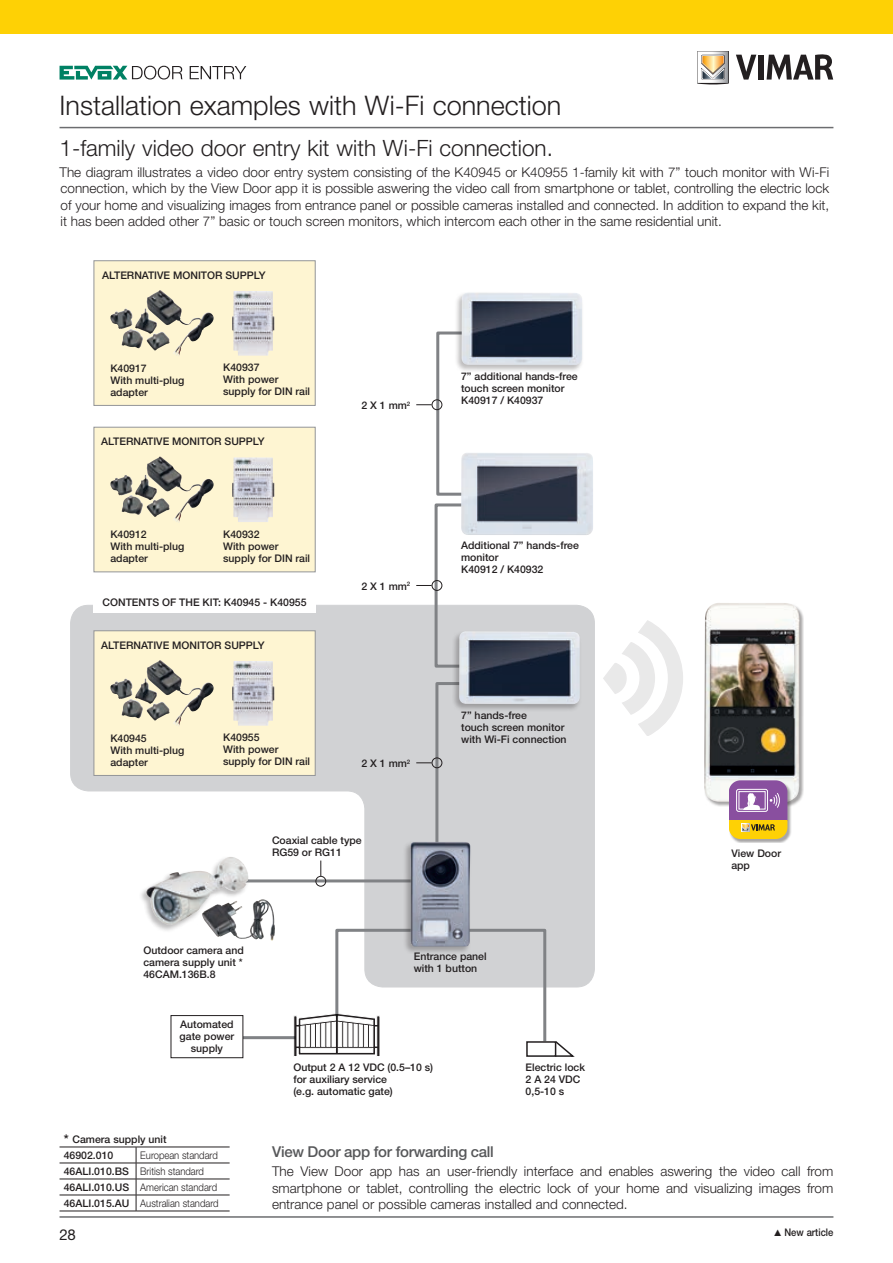
<style>
.page{position:relative;width:893px;height:1263px;background:#fff}
.page>*{position:absolute;margin:0;border:0;box-sizing:border-box;transform-origin:0 0}
.t1{font:300 27px "Helvetica Neue LT Std";color:#231f20}
.t2{font:300 22.5px "Helvetica Neue LT Std";color:#231f20}
.t3{font:500 15px "Helvetica Neue LT Std";letter-spacing:-.02em;color:#57585a}
.t4{font:15px "Helvetica Neue LT Std";color:#231f20}
.t5{font:300 13.5px/16.5px "Helvetica Neue LT Std";color:#231f20;text-align:justify}
.t6{font:500 10.5px/12px "Helvetica Neue LT Std";color:#231f20}
.t7{font:300 10.5px/16px "Helvetica Neue LT Std";color:#231f20;scale:.9 1}
.t8{font:500 10.5px "Helvetica Neue LT Std";color:#231f20;scale:.9 1}
.s1{font-size:13.5px}
.s2{font-weight:500}
</style>
<div class="page">
<hr style="left:60px;top:1216px;width:773px;height:2px;background:#6c6d70">
<hr style="left:60px;top:127px;width:773px;height:1px;background:#6c6d70">
<div style="left:0;top:0;width:893px;height:34px;background:#fed105"></div>
<svg style="left:736px;top:55px;width:20px;height:25px"></svg>
<div style="left:758px;top:55px;width:5px;height:25px;background:#231f20"></div>
<svg style="left:767px;top:54px;width:66px;height:26px"></svg>
<svg style="left:697px;top:51px;width:32px;height:33px"></svg>
<svg style="left:60px;top:66px;width:123px;height:14px"></svg>
<svg style="left:190px;top:66px;width:56px;height:13px"></svg>
<svg style="left:70px;top:605px;width:525px;height:383px"></svg>
<hr style="left:243px;top:1036px;width:52px;height:3px;background:#808285">
<hr style="left:238px;top:879px;width:177px;height:3px;background:#808285">
<svg style="left:463px;top:927px;width:85px;height:114px"></svg>
<div style="left:403px;top:840px;width:69px;height:114px;background:#231f20;opacity:.3"></div>
<img style="left:410px;top:842px;width:60px;height:104px">
<div style="left:526px;top:1041px;width:30px;height:16px;border:2px solid #231f20"></div>
<svg style="left:554px;top:1041px;width:21px;height:16px"></svg>
<svg style="left:293px;top:927px;width:126px;height:129px"></svg>
<div style="left:139px;top:856px;width:111px;height:76px;background:#231f20;opacity:.3"></div>
<img style="left:145px;top:857px;width:103px;height:68px">
<img style="left:202px;top:899px;width:62px;height:40px">
<div style="left:454px;top:291px;width:130px;height:82px;background:#231f20;opacity:.3"></div>
<img style="left:462px;top:292px;width:120px;height:73px">
<div style="left:315px;top:876px;width:11px;height:10px;border:1px solid #231f20;border-radius:50%"></div>
<svg style="left:320px;top:860px;width:1px;height:16px"></svg>
<div style="left:94px;top:427px;width:222px;height:145px;background:#fef5d2;border:1px solid #939598"></div>
<div style="left:94px;top:630px;width:222px;height:146px;background:#fef5d2;border:1px solid #939598"></div>
<img style="left:232px;top:457px;width:42px;height:65px">
<img style="left:232px;top:661px;width:42px;height:65px">
<img style="left:147px;top:457px;width:67px;height:66px">
<img style="left:147px;top:660px;width:67px;height:66px">
<div style="left:94px;top:260px;width:222px;height:146px;background:#fef5d2;border:1px solid #939598"></div>
<img style="left:232px;top:291px;width:42px;height:65px">
<img style="left:147px;top:290px;width:67px;height:66px">
<div style="left:704px;top:603px;width:100px;height:203px;background:#231f20;opacity:.4"></div>
<img style="left:704px;top:603px;width:95px;height:199px">
<div style="left:729px;top:781px;width:62px;height:62px;background:#231f20;opacity:.4"></div>
<div style="left:729px;top:821px;width:58px;height:18px;background:#fed105"></div>
<svg style="left:729px;top:780px;width:58px;height:52px"></svg>
<svg style="left:604px;top:620px;width:79px;height:116px"></svg>
<img style="left:475px;top:453px;width:118px;height:82px">
<svg style="left:416px;top:330px;width:59px;height:339px"></svg>
<svg style="left:416px;top:680px;width:60px;height:183px;background:#c2c3c7"></svg>
<div style="left:452px;top:630px;width:129px;height:81px;background:#231f20;opacity:.3"></div>
<img style="left:459px;top:631px;width:121px;height:73px">
<div style="left:94px;top:592px;width:222px;height:21px;background:#fff"></div>
<div style="left:171px;top:1015px;width:72px;height:43px;border:1px solid #231f20"></div>
<hr style="left:60px;top:1147px;width:76px;height:1px;background:#231f20">
<hr style="left:136px;top:1147px;width:94px;height:1px;background:#231f20">
<hr style="left:60px;top:1163px;width:76px;height:1px;background:#231f20">
<hr style="left:136px;top:1163px;width:94px;height:1px;background:#231f20">
<hr style="left:60px;top:1179px;width:76px;height:1px;background:#231f20">
<hr style="left:136px;top:1179px;width:94px;height:1px;background:#231f20">
<hr style="left:60px;top:1195px;width:76px;height:1px;background:#231f20">
<hr style="left:136px;top:1195px;width:94px;height:1px;background:#231f20">
<svg style="left:136px;top:1147px;width:1px;height:64px"></svg>
<hr style="left:60px;top:1211px;width:76px;height:1px;background:#231f20">
<hr style="left:136px;top:1211px;width:94px;height:1px;background:#231f20">
<h1 class="t1" style="left:60px;top:89px;width:503px">Installation examples with Wi-Fi connection</h1>
<h2 class="t2" style="left:60px;top:135px;width:495px">1-family video door entry kit with Wi-Fi connection.</h2>
<p class="t5" style="left:60px;top:163px;width:771px">The diagram illustrates a video door entry system consisting of the K40945 or K40955 1-family kit with 7” touch monitor with Wi-Fi connection, which by the View Door app it is possible aswering the video call from smartphone or tablet, controlling the electric lock of your home and visualizing images from entrance panel or possible cameras installed and connected. In addition to expand the kit, it has been added other 7” basic or touch screen monitors, which intercom each other in the same residential unit.</p>
<p class="t6" style="left:102px;top:269px;width:165px">ALTERNATIVE MONITOR SUPPLY</p>
<p class="t6" style="left:110px;top:362px;width:75px">K40917<br>With multi-plug adapter</p>
<p class="t6" style="left:223px;top:361px;width:88px">K40937<br>With power supply for DIN rail</p>
<p class="t6" style="left:101px;top:435px;width:165px">ALTERNATIVE MONITOR SUPPLY</p>
<p class="t6" style="left:110px;top:528px;width:75px">K40912<br>With multi-plug adapter</p>
<p class="t6" style="left:223px;top:528px;width:88px">K40932<br>With power supply for DIN rail</p>
<p class="t6" style="left:103px;top:596px;width:205px">CONTENTS OF THE KIT: K40945 - K40955</p>
<p class="t6" style="left:101px;top:639px;width:165px">ALTERNATIVE MONITOR SUPPLY</p>
<p class="t6" style="left:110px;top:732px;width:75px">K40945<br>With multi-plug adapter</p>
<p class="t6" style="left:223px;top:731px;width:88px">K40955<br>With power supply for DIN rail</p>
<p class="t6" style="left:361px;top:399px;width:50px">2 X 1 mm<sup>2</sup></p>
<p class="t6" style="left:361px;top:580px;width:50px">2 X 1 mm<sup>2</sup></p>
<p class="t6" style="left:361px;top:757px;width:50px">2 X 1 mm<sup>2</sup></p>
<p class="t6" style="left:272px;top:834px;width:91px">Coaxial cable type<br>RG59 or RG11</p>
<p class="t6" style="left:461px;top:370px;width:118px">7” additional hands-free touch screen monitor<br>K40917 / K40937</p>
<p class="t6" style="left:461px;top:539px;width:119px">Additional 7” hands-free monitor<br>K40912 / K40932</p>
<p class="t6" style="left:461px;top:709px;width:107px">7” hands-free<br>touch screen monitor with Wi-Fi connection</p>
<p class="t6" style="left:143px;top:944px;width:102px;text-align:justify">Outdoor camera and camera supply unit * 46CAM.136B.8</p>
<p class="t6" style="left:180px;top:1018px;width:56px;text-align:center">Automated gate power supply</p>
<p class="t6" style="left:414px;top:950px;width:74px">Entrance panel with 1 button</p>
<p class="t6" style="left:293px;top:1061px;width:141px">Output 2 A 12 VDC (0.5–10 s) for auxiliary service<br>(e.g. automatic gate)</p>
<p class="t6" style="left:526px;top:1061px;width:61px">Electric lock<br>2 A 24 VDC<br>0,5-10 s</p>
<p class="t6" style="left:731px;top:847px;width:51px">View Door app</p>
<p class="t6" style="left:64px;top:1131px;width:104px;line-height:16px"><span class="s1">*</span> Camera supply unit<br>46902.010</p>
<p class="t7" style="left:64px;top:1147px;width:173px;text-indent:77px">European standard<br><span class="s2">46ALI.010.BS</span> British standard<br><span class="s2">46ALI.010.US</span> American standard<br><span class="s2">46ALI.015.AU</span> Australian standard</p>
<h3 class="t3" style="left:272px;top:1143px;width:223px">View Door app for forwarding call</h3>
<p class="t5" style="left:272px;top:1163px;width:563px">The View Door app has an user-friendly interface and enables aswering the video call from smartphone or tablet, controlling the electric lock of your home and visualizing images from entrance panel or possible cameras installed and connected.</p>
<h3 class="t4" style="left:60px;top:1225px;width:18px">28</h3>
<p class="t8" style="left:784px;top:1226px;width:56px">New article</p>
</div>
